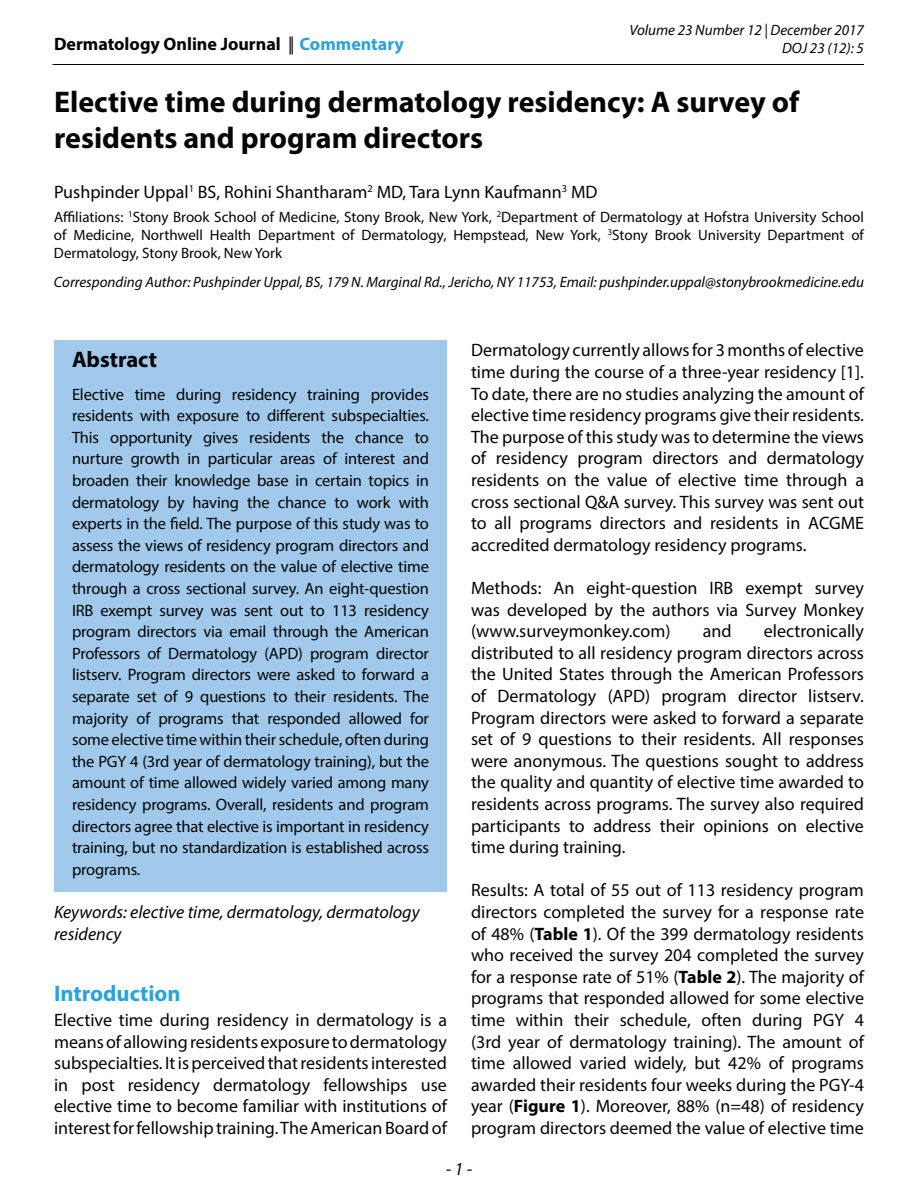
<style>
.page{position:relative;width:918px;height:1188px;background:#fff}
.page>*{position:absolute;margin:0;border:0;box-sizing:border-box;transform-origin:0 0}
.t1{font:700 30px/36px "Myriad Pro";color:#040503}
.Sub_title_Color{font:700 22.5px "Myriad Pro";color:#2aa2db}
.Sub_title_Abstract{font:700 22.5px "Myriad Pro";color:#040503}
.Body_text{font:18px/21.6px "Myriad Pro";color:#040503;text-align:justify}
.Affiliations_1{font:18px "Myriad Pro";color:#040503}
.Keywords{font:italic 18px/21.6px "Myriad Pro";color:#040503}
.t2{font:700 18px "Myriad Pro";color:#040503}
.Body_text_Abstract{font:16.5px/21.6px "Myriad Pro";letter-spacing:-.01em;color:#040503;text-align:justify}
.Affiliations_1-2{font:15px/18px "Myriad Pro";color:#040503;text-align:justify}
.Corresponding_author{font:italic 15px/18px "Myriad Pro";color:#040503;text-align:right}
.s1{font-weight:400}
.s2{color:#2aa2db}
.s3{color:#000}
.s4{font-weight:700}
</style>
<div class="page">
<hr style="left:52px;top:64px;width:812px;height:1px;background:#040503">
<div style="left:54px;top:340px;width:393px;height:552px;background:#a0c9eb"></div>
<p class="t2" style="left:54px;top:32px;width:351px">Dermatology Online Journal <span class="s1">||</span> <span class="s2">Commentary</span></p>
<p class="Corresponding_author" style="left:629px;top:20px;width:236px">Volume 23 Number 12 | December 2017<br>DOJ 23 (12): 5</p>
<p class="t1" style="left:54px;top:83px;width:747px">Elective time during dermatology residency: A survey of residents and program directors</p>
<p class="Affiliations_1" style="left:54px;top:181px;width:545px">Pushpinder Uppal<sup>1</sup> BS, Rohini Shantharam<sup>2</sup> MD, Tara Lynn Kaufmann<sup>3</sup> MD</p>
<p class="Affiliations_1-2" style="left:54px;top:208px;width:812px">Affiliations: <sup>1</sup>Stony Brook School of Medicine, Stony Brook, New York, <sup>2</sup>Department of Dermatology at Hofstra University School of Medicine, Northwell Health Department of Dermatology, Hempstead, New York, <sup>3</sup>Stony Brook University Department of Dermatology, Stony Brook, New York</p>
<p class="Corresponding_author" style="left:54px;top:272px;width:812px">Corresponding Author: Pushpinder Uppal, BS, 179 N. Marginal Rd., Jericho, NY 11753, Email: <span class="s3">pushpinder.uppal@stonybrookmedicine.edu</span></p>
<p class="Sub_title_Abstract" style="left:72px;top:345px;width:87px">Abstract</p>
<p class="Body_text_Abstract" style="left:72px;top:383px;width:359px">Elective time during residency training provides residents with exposure to different subspecialties.<br>This opportunity gives residents the chance to nurture growth in particular areas of interest and broaden their knowledge base in certain topics in dermatology by having the chance to work with experts in the field. The purpose of this study was to assess the views of residency program directors and dermatology residents on the value of elective time through a cross sectional survey. An eight-question IRB exempt survey was sent out to 113 residency program directors via email through the American Professors of Dermatology (APD) program director listserv. Program directors were asked to forward a separate set of 9 questions to their residents. The majority of programs that responded allowed for some elective time within their schedule, often during the PGY 4 (3rd year of dermatology training), but the amount of time allowed widely varied among many residency programs. Overall, residents and program directors agree that elective is important in residency training, but no standardization is established across programs.</p>
<p class="Keywords" style="left:54px;top:901px;width:367px">Keywords: elective time, dermatology, dermatology residency</p>
<p class="Sub_title_Color" style="left:54px;top:979px;width:128px">Introduction</p>
<p class="Body_text" style="left:54px;top:1009px;width:395px">Elective time during residency in dermatology is a means of allowing residents exposure to dermatology subspecialties. It is perceived that residents interested in post residency dermatology fellowships use elective time to become familiar with institutions of interest for fellowship training. The American Board of</p>
<p class="Body_text" style="left:471px;top:339px;width:395px">Dermatology currently allows for 3 months of elective time during the course of a three-year residency [1].<br>To date, there are no studies analyzing the amount of elective time residency programs give their residents.<br>The purpose of this study was to determine the views of residency program directors and dermatology residents on the value of elective time through a cross sectional Q&amp;A survey. This survey was sent out to all programs directors and residents in ACGME accredited dermatology residency programs.</p>
<p class="Body_text" style="left:471px;top:577px;width:395px">Methods: An eight-question IRB exempt survey was developed by the authors via Survey Monkey (www.surveymonkey.com)</p>
<p class="Body_text" style="left:471px;top:620px;width:395px;text-indent:293px">electronically distributed to all residency program directors across the United States through the American Professors of Dermatology (APD) program director listserv.<br>Program directors were asked to forward a separate set of 9 questions to their residents. All responses were anonymous. The questions sought to address the quality and quantity of elective time awarded to residents across programs. The survey also required participants to address their opinions on elective time during training.</p>
<p class="Body_text" style="left:471px;top:879px;width:395px">Results: A total of 55 out of 113 residency program directors completed the survey for a response rate of 48% (<span class="s4">Table 1</span>). Of the 399 dermatology residents who received the survey 204 completed the survey for a response rate of 51% (<span class="s4">Table 2</span>). The majority of programs that responded allowed for some elective time within their schedule, often during PGY 4 (3rd year of dermatology training). The amount of time allowed varied widely, but 42% of programs awarded their residents four weeks during the PGY-4 year (<span class="s4">Figure 1</span>). Moreover, 88% (n=48) of residency program directors deemed the value of elective time</p>
<p class="Body_text" style="left:703px;top:620px;width:30px">and</p>
<p class="Keywords" style="left:446px;top:1157px;width:28px">- 1 -</p>
</div>
